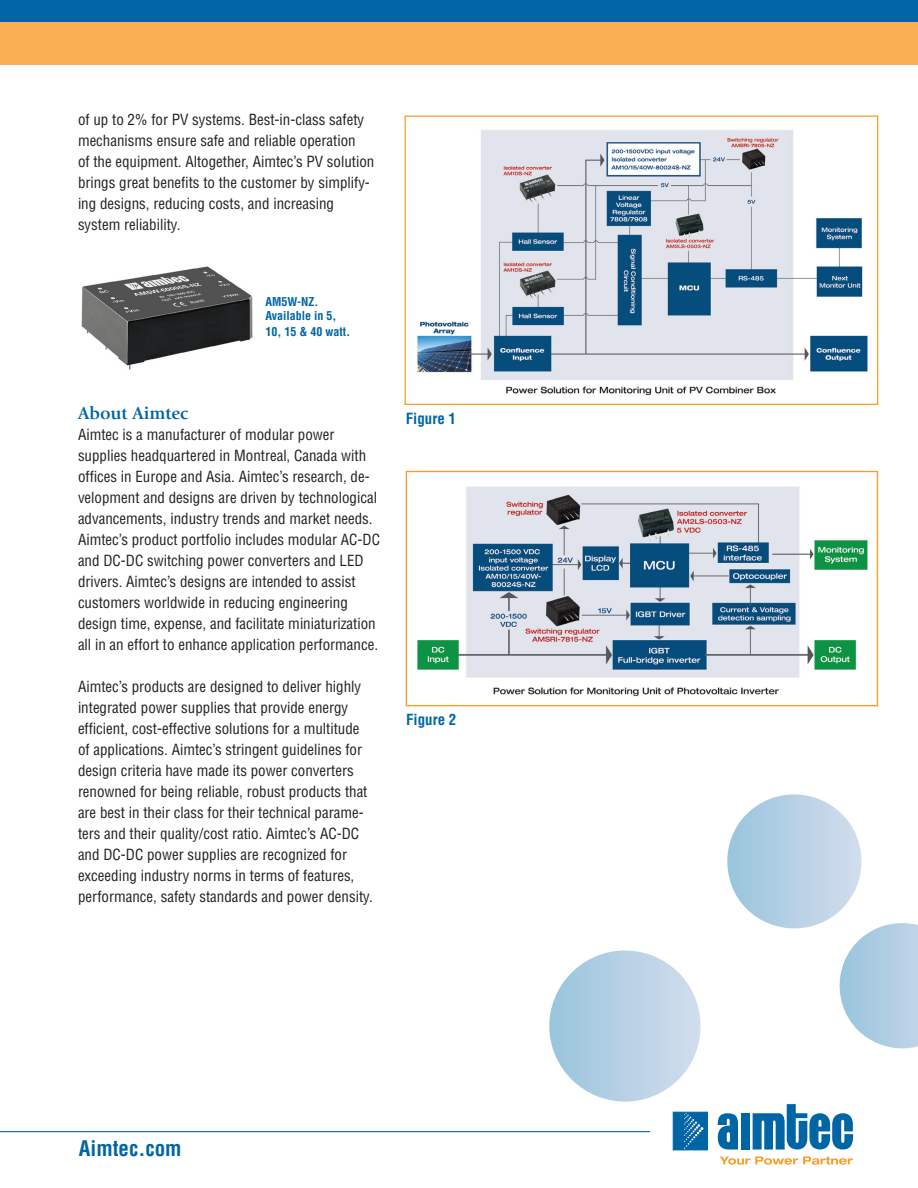
<style>
.page{position:relative;width:918px;height:1188px;background:#fff}
.page>*{position:absolute;margin:0;border:0;box-sizing:border-box;transform-origin:0 0}
.t1{font:700 condensed 21px "Helvetica";color:#0065a4}
.t2{font:700 18px "Giovanni";color:#0065a4}
.t3{font:condensed 15px/21px "Helvetica";color:#231f20}
.t4{font:700 condensed 15px "Helvetica";color:#0065a4}
.t5{font:700 condensed 12px/14.9px "Helvetica";color:#0065a4}
.s1{font-size:12.75px}
</style>
<div class="page">
<div style="left:0;top:18px;width:918px;height:47px;background:#faaf54"></div>
<div style="left:0;top:0;width:918px;height:21px;background:#0065a4"></div>
<hr style="left:0;top:1131px;width:650px;height:1px;background:#0065a4">
<svg style="left:718px;top:1113px;width:20px;height:37px"></svg>
<svg style="left:753px;top:1104px;width:100px;height:46px"></svg>
<div style="left:741px;top:1113px;width:9px;height:36px;background:#0065a4"></div>
<svg style="left:673px;top:1111px;width:35px;height:40px"></svg>
<svg style="left:720px;top:1157px;width:133px;height:8px"></svg>
<svg style="left:727px;top:794px;width:191px;height:254px"></svg>
<svg style="left:549px;top:951px;width:152px;height:151px"></svg>
<img style="left:417px;top:130px;width:451px;height:266px">
<div style="left:405px;top:115px;width:473px;height:290px;border:1px solid #f89e26"></div>
<img style="left:417px;top:486px;width:451px;height:210px">
<div style="left:406px;top:471px;width:472px;height:235px;border:1px solid #f89e26"></div>
<img style="left:81px;top:266px;width:172px;height:104px">
<p class="t3" style="left:78px;top:109px;width:298px">of up to 2% for PV systems. Best-in-class safety mechanisms ensure safe and reliable operation<br>of the equipment. Altogether, Aimtec’s PV solution brings great benefits to the customer by simplify&shy;ing designs, reducing costs, and increasing system reliability.</p>
<p class="t5" style="left:265px;top:294px;width:86px">AM5W-NZ.<br>Available in 5,<br>10, 15 &amp; 40 watt<span class="s1">.</span></p>
<p class="t2" style="left:78px;top:403px;width:112px">About Aimtec</p>
<p class="t3" style="left:78px;top:424px;width:304px">Aimtec is a manufacturer of modular power supplies headquartered in Montreal, Canada with offices in Europe and Asia. Aimtec’s research, de&shy;velopment and designs are driven by technological advancements, industry trends and market needs.<br>Aimtec’s product portfolio includes modular AC-DC and DC-DC switching power converters and LED drivers. Aimtec’s designs are intended to assist customers worldwide in reducing engineering design time, expense, and facilitate miniaturization all in an effort to enhance application performance.</p>
<p class="t3" style="left:78px;top:676px;width:296px">Aimtec’s products are designed to deliver highly integrated power supplies that provide energy efficient, cost-effective solutions for a multitude of applications. Aimtec’s stringent guidelines for design criteria have made its power converters renowned for being reliable, robust products that are best in their class for their technical parame&shy;ters and their quality/cost ratio. Aimtec’s AC-DC and DC-DC power supplies are recognized for exceeding industry norms in terms of features, performance, safety standards and power density.</p>
<p class="t4" style="left:406px;top:409px;width:52px">Figure 1</p>
<p class="t4" style="left:406px;top:710px;width:52px">Figure 2</p>
<p class="t1" style="left:79px;top:1136px;width:104px">Aimtec.com</p>
</div>
